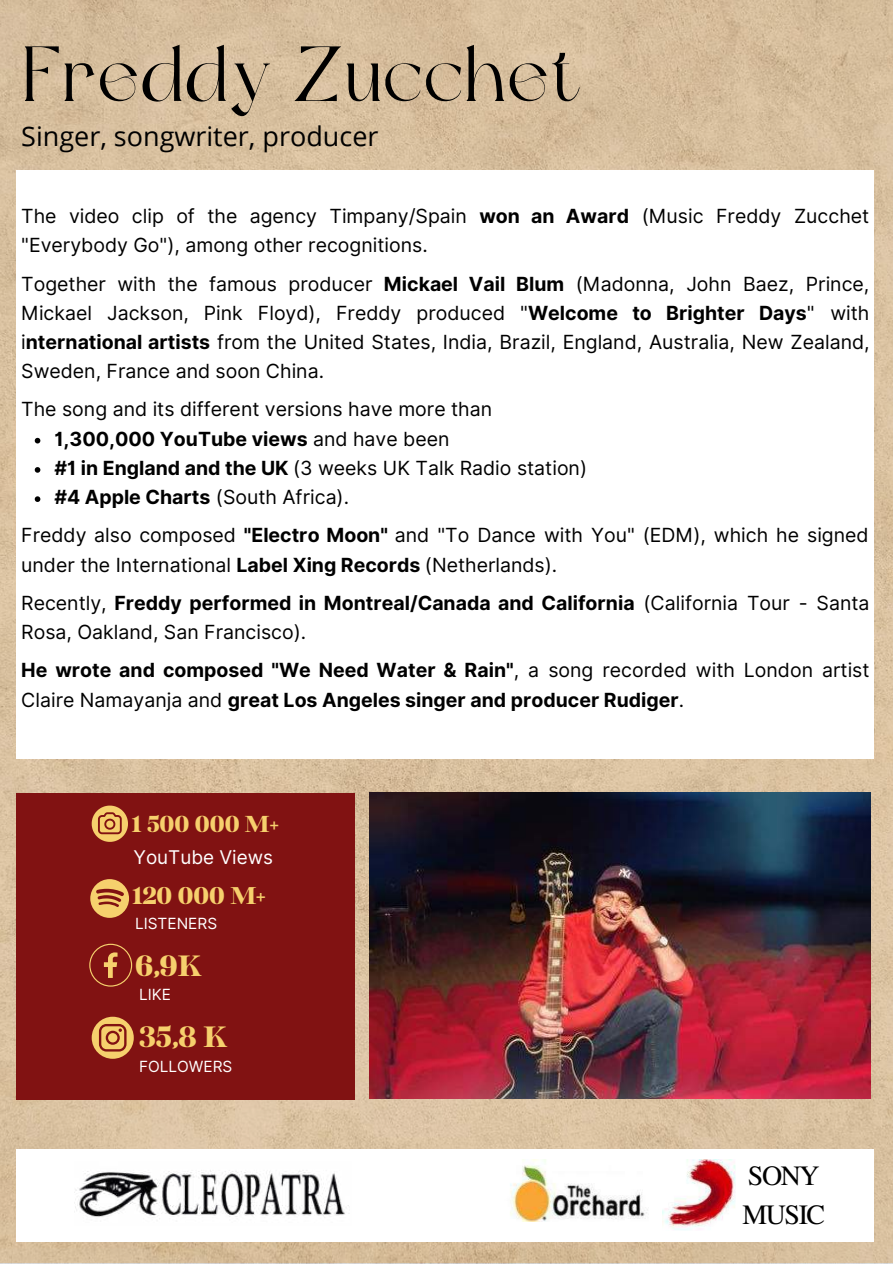
<style>
.page{position:relative;width:893px;height:1264px;background:#fff}
.page>*{position:absolute;margin:0;border:0;box-sizing:border-box;transform-origin:0 0}
.t1{font:77.7px "Dream Avenue";letter-spacing:.02em;color:#000}
.t2{font:700 36.15px "Binggo Wood Display";color:#f6d06d}
.t3{font:700 29.85px "Binggo Wood Display";color:#f6d06d}
.t4{font:700 28.5px "Binggo Wood Display";color:#f6d06d}
.t5{font:27.9px/38.4px "Te X Gyre Termes";letter-spacing:-.05em;color:#000}
.t6{font:27px "Open Sans";color:#000}
.t7{font:19.5px/29.2px "Inter";color:#000}
.t8{font:700 19.5px/29.2px "Inter";color:#000}
.t9{font:18.9px "Inter";color:#fff}
.t10{font:15.45px "Inter";color:#fff}
.s1{font-weight:700}
.s2{font-weight:400}
</style>
<div class="page">
<img style="left:0;top:0;width:892px;height:1263px">
<div style="left:16px;top:170px;width:857px;height:588px;background:#fff"></div>
<div style="left:16px;top:1148px;width:857px;height:92px;background:#fff"></div>
<img style="left:74px;top:1170px;width:275px;height:49px">
<img style="left:510px;top:1159px;width:138px;height:62px">
<img style="left:662px;top:1159px;width:73px;height:71px">
<svg style="left:35px;top:438px;width:5px;height:5px"></svg>
<svg style="left:35px;top:467px;width:5px;height:5px"></svg>
<svg style="left:35px;top:496px;width:5px;height:6px"></svg>
<div style="left:16px;top:792px;width:338px;height:307px;background:#811212"></div>
<svg style="left:92px;top:805px;width:36px;height:36px"></svg>
<svg style="left:92px;top:1016px;width:42px;height:42px"></svg>
<svg style="left:90px;top:879px;width:39px;height:38px"></svg>
<svg style="left:89px;top:943px;width:43px;height:43px"></svg>
<img style="left:369px;top:792px;width:501px;height:306px">
<h1 class="t1" style="left:23px;top:24px;width:560px">Freddy Zucchet</h1>
<h3 class="t6" style="left:21px;top:118px;width:359px">Singer, songwriter, producer</h3>
<p class="t7" style="left:21px;top:201px;width:849px">The video clip of the agency Timpany/Spain <span class="s1">won an Award</span> (Music Freddy Zucchet "Everybody Go"), among other recognitions.</p>
<p class="t7" style="left:21px;top:269px;width:849px;text-align:justify">Together with the famous producer <span class="s1">Mickael Vail Blum</span> (Madonna, John Baez, Prince, Mickael Jackson, Pink Floyd), Freddy produced "<span class="s1">Welcome to Brighter Days</span>" with i<span class="s1">nternational artists</span> from the United States, India, Brazil, England, Australia, New Zealand, Sweden, France and soon China.</p>
<p class="t7" style="left:21px;top:395px;width:472px">The song and its different versions have more than</p>
<p class="t8" style="left:54px;top:424px;width:534px">1,300,000 YouTube views <span class="s2">and have been<br></span>#1 in England and the UK <span class="s2">(3 weeks UK Talk Radio station) </span>#4 Apple Charts <span class="s2">(South Africa).</span></p>
<p class="t7" style="left:21px;top:521px;width:848px">Freddy also composed <span class="s1">"Electro Moon"</span> and "To Dance with You" (EDM), which he signed under the International <span class="s1">Label Xing Records</span> (Netherlands).</p>
<p class="t7" style="left:21px;top:588px;width:849px">Recently, <span class="s1">Freddy performed in Montreal/Canada and California</span> (California Tour - Santa<br>Rosa, Oakland, San Francisco).</p>
<p class="t8" style="left:21px;top:656px;width:849px">He wrote and composed "We Need Water &amp; Rain"<span class="s2">, a song recorded with London artist<br>Claire Namayanja and</span> great Los Angeles singer and producer Rudiger<span class="s2">.</span></p>
<h3 class="t4" style="left:132px;top:809px;width:148px">1 500 000 M+</h3>
<p class="t9" style="left:133px;top:842px;width:141px">YouTube Views</p>
<h3 class="t3" style="left:132px;top:880px;width:135px">120 000 M+</h3>
<p class="t10" style="left:135px;top:912px;width:84px">LISTENERS</p>
<h2 class="t2" style="left:135px;top:947px;width:68px">6,9K</h2>
<p class="t10" style="left:139px;top:983px;width:33px">LIKE</p>
<h2 class="t2" style="left:139px;top:1018px;width:90px">35,8 K</h2>
<p class="t10" style="left:139px;top:1055px;width:95px">FOLLOWERS</p>
<h3 class="t5" style="left:742px;top:1154px;width:84px">SONY<br>MUSIC</h3>
</div>
